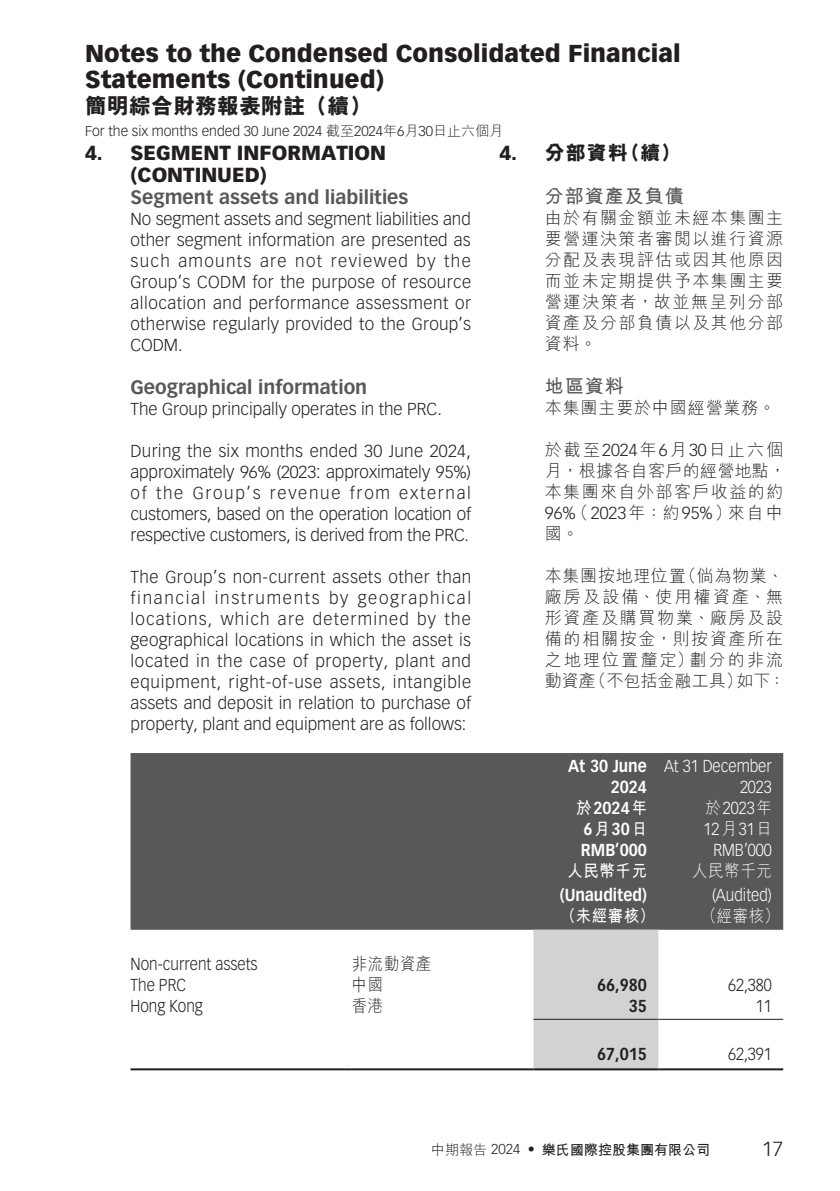
<style>
.page{position:relative;width:840px;height:1191px;background:#fff}
.page>*{position:absolute;margin:0;border:0;box-sizing:border-box;transform-origin:0 0}
.t1{font:900 24px/26px "Vectora LT Std";color:#231f20}
.t2{font:800 22px "M Hei HK";color:#231f20}
._01_H1{font:900 20px/22px "Vectora LT Std";color:#231f20}
._01_H1-2{font:800 20px "M Hei HK";color:#231f20}
.t3{font:300 20px "Vectora LT Std";color:#231f20}
._02_H2{font:700 19px "Vectora LT Std";color:#57585a}
._02_H2-2{font:700 19px "M Hei HK";letter-spacing:.05em;color:#57585a}
._00_txt{font:300 17px/21px "Vectora LT Std";color:#231f20;text-align:justify}
._00_txt-2{font:300 17px/21px "M Hei HK";letter-spacing:.085em;color:#231f20}
._50_Table_txt{font:300 17px "Vectora LT Std";color:#231f20;scale:.9 1}
._50_Table_txt-2{font:300 17px "Vectora LT Std";color:#fff;scale:.9 1}
._50_Table_txt-3{font:700 17px "Vectora LT Std";color:#fff;scale:.9 1}
._50_Table_txt-4{font:700 17px "Vectora LT Std";color:#231f20;scale:.9 1}
._00_txt-3{font:300 17px "M Hei HK";letter-spacing:.05em;color:#231f20}
._50_Table_txt-5{font:700 17px "M Hei HK";letter-spacing:.05em;color:#fff;scale:.9 1}
._50_Table_txt-6{font:300 17px "M Hei HK";letter-spacing:.05em;color:#fff;scale:.9 1}
._50_Table_txt-7{font:300 17px "M Hei HK";letter-spacing:.05em;color:#231f20;scale:.9 1}
.t4{font:300 14px "Vectora LT Std";color:#231f20}
.t5{font:700 14px "M Hei HK";color:#231f20}
.s1{font-family:"Vectora LT Std";font-weight:900}
.s2{font-family:"Vectora LT Std"}
.s3{font-family:"M Hei HK"}
.s4{font-weight:300}
.s5{font-family:"Vectora LT Std";font-weight:300}
</style>
<div class="page">
<div style="left:130px;top:753px;width:652px;height:176px;background:#57585a"></div>
<div style="left:533px;top:929px;width:125px;height:139px;background:#d1d2d4"></div>
<hr style="left:533px;top:1018px;width:125px;height:1px;background:#231f20">
<hr style="left:658px;top:1018px;width:124px;height:1px;background:#231f20">
<hr style="left:130px;top:1068px;width:221px;height:2px;background:#231f20">
<hr style="left:351px;top:1068px;width:182px;height:2px;background:#231f20">
<hr style="left:533px;top:1068px;width:125px;height:2px;background:#231f20">
<hr style="left:658px;top:1068px;width:124px;height:2px;background:#231f20">
<h1 class="t1" style="left:85px;top:41px;width:596px">Notes to the Condensed Consolidated Financial<br>Statements (Continued)</h1>
<p class="t2" style="left:85px;top:95px;width:287px">簡明綜合財務報表附註（續）</p>
<p class="_01_H1-2" style="left:499px;top:142px;width:182px"><span class="s1">4.</span> 分部資料（續）</p>
<p class="_02_H2-2" style="left:544px;top:182px;width:140px">分部資產及負債</p>
<p class="_00_txt-2" style="left:544px;top:207px;width:240px;text-align:justify">由於有關金額並未經本集團主要營運決策者審閱以進行資源分配及表現評估或因其他原因而並未定期提供予本集團主要營運決策者，故並無呈列分部資產及分部負債以及其他分部資料。</p>
<p class="_02_H2-2" style="left:544px;top:372px;width:80px">地區資料</p>
<p class="_00_txt-3" style="left:544px;top:399px;width:232px">本集團主要於中國經營業務。</p>
<p class="_00_txt-2" style="left:544px;top:439px;width:242px">於截至<span class="s2">2024</span>年<span class="s2">6</span>月<span class="s2">30</span>日止六個月，根據各自客戶的經營地點，本集團來自外部客戶收益的約<br><span class="s2">96%</span>（<span class="s2">2023</span>年：約<span class="s2">95%</span>）來自中國。</p>
<p class="_00_txt-2" style="left:544px;top:565px;width:242px">本集團按地理位置（倘為物業、廠房及設備、使用權資產、無形資產及購買物業、廠房及設備的相關按金，則按資產所在之地理位置釐定）劃分的非流動資產（不包括金融工具）如下：</p>
<p class="t4" style="left:85px;top:123px;width:419px">For the six months ended 30 June 2024 <span class="s3">截至</span>2024<span class="s3">年</span>6<span class="s3">月</span>30<span class="s3">日止六個月</span></p>
<p class="_01_H1" style="left:130px;top:141px;width:257px;text-indent:-45px">4. SEGMENT INFORMATION (CONTINUED)</p>
<p class="_02_H2" style="left:130px;top:185px;width:279px">Segment assets and liabilities</p>
<p class="_00_txt" style="left:130px;top:208px;width:342px">No segment assets and segment liabilities and other segment information are presented as such amounts are not reviewed by the Group’s CODM for the purpose of resource allocation and performance assessment or otherwise regularly provided to the Group’s CODM.</p>
<p class="_02_H2" style="left:130px;top:375px;width:238px">Geographical information</p>
<p class="_00_txt" style="left:130px;top:398px;width:312px">The Group principally operates in the PRC.</p>
<p class="_00_txt" style="left:130px;top:440px;width:342px">During the six months ended 30 June 2024, approximately 96% (2023: approximately 95%) of the Group’s revenue from external customers, based on the operation location of respective customers, is derived from the PRC.</p>
<p class="_00_txt" style="left:130px;top:566px;width:342px">The Group’s non-current assets other than financial instruments by geographical locations, which are determined by the geographical locations in which the asset is located in the case of property, plant and equipment, right-of-use assets, intangible assets and deposit in relation to purchase of property, plant and equipment are as follows:</p>
<p class="_50_Table_txt-3" style="left:568px;top:755px;width:89px">At 30 June</p>
<p class="_50_Table_txt-3" style="left:610px;top:776px;width:42px">2024</p>
<p class="_50_Table_txt-3" style="left:576px;top:797px;width:80px"><span class="s3">於</span>2024<span class="s3">年</span></p>
<p class="_50_Table_txt-3" style="left:583px;top:818px;width:72px">6<span class="s3">月</span>30<span class="s3">日</span></p>
<p class="_50_Table_txt-2" style="left:663px;top:756px;width:121px">At 31 December</p>
<p class="_50_Table_txt-2" style="left:739px;top:777px;width:37px">2023</p>
<p class="_50_Table_txt-2" style="left:705px;top:798px;width:75px"><span class="s3">於</span>2023<span class="s3">年</span></p>
<p class="_50_Table_txt-2" style="left:703px;top:819px;width:77px">12<span class="s3">月</span>31<span class="s3">日</span></p>
<p class="_50_Table_txt-3" style="left:580px;top:839px;width:75px">RMB’000</p>
<p class="_50_Table_txt-2" style="left:713px;top:840px;width:66px">RMB’000</p>
<p class="_50_Table_txt-5" style="left:567px;top:858px;width:90px">人民幣千元</p>
<p class="_50_Table_txt-6" style="left:691px;top:862px;width:90px">人民幣千元</p>
<p class="_50_Table_txt-3" style="left:559px;top:884px;width:98px">(Unaudited)</p>
<p class="_50_Table_txt-2" style="left:711px;top:885px;width:68px">(Audited)</p>
<p class="_50_Table_txt-5" style="left:560px;top:903px;width:106px">（未經審核）</p>
<p class="_50_Table_txt-6" style="left:701px;top:907px;width:88px">（經審核）</p>
<p class="_50_Table_txt" style="left:130px;top:953px;width:143px">Non-current assets</p>
<p class="_50_Table_txt-7" style="left:351px;top:954px;width:90px">非流動資產</p>
<p class="_50_Table_txt" style="left:130px;top:974px;width:63px">The PRC</p>
<p class="_50_Table_txt-7" style="left:351px;top:975px;width:36px">中國</p>
<p class="_50_Table_txt-4" style="left:596px;top:974px;width:57px">66,980</p>
<p class="_50_Table_txt" style="left:727px;top:974px;width:50px">62,380</p>
<p class="_50_Table_txt" style="left:130px;top:995px;width:82px">Hong Kong</p>
<p class="_50_Table_txt-7" style="left:351px;top:996px;width:36px">香港</p>
<p class="_50_Table_txt-4" style="left:628px;top:995px;width:22px">35</p>
<p class="_50_Table_txt" style="left:755px;top:995px;width:19px">11</p>
<p class="_50_Table_txt-4" style="left:596px;top:1043px;width:57px">67,015</p>
<p class="_50_Table_txt" style="left:727px;top:1043px;width:50px">62,391</p>
<p class="t5" style="left:431px;top:1139px;width:280px"><span class="s4">中期報告</span> <span class="s5">2024 •</span> 樂氏國際控股集團有限公司</p>
<p class="t3" style="left:761px;top:1137px;width:22px">17</p>
</div>
